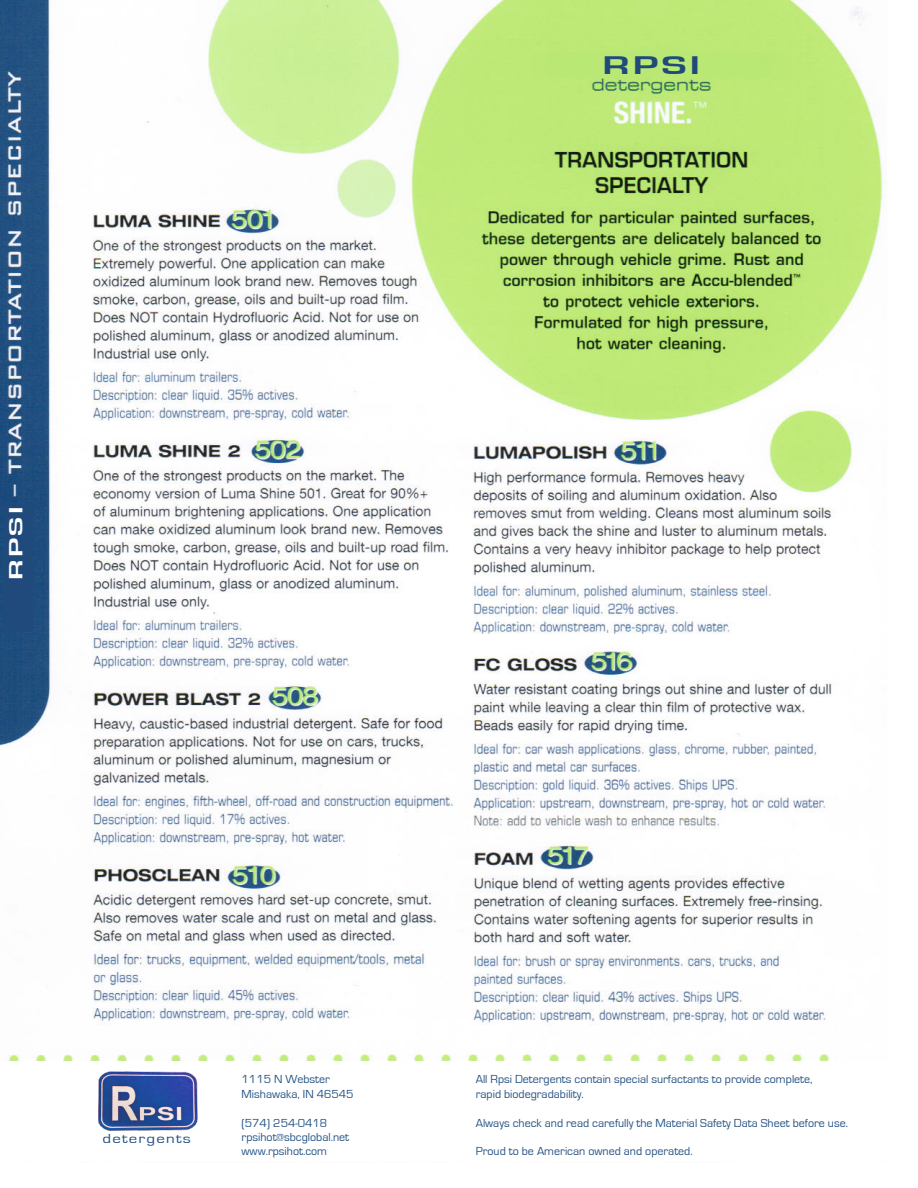
<style>
.page{position:relative;width:918px;height:1188px;background:#fff}
.page>*{position:absolute;margin:0;border:0;box-sizing:border-box;transform-origin:0 0}
.t1{font:700 26.4px "Eurostile";color:#204a7c;scale:1.59 1}
.t2{font:700 19.8px "Eurostile";color:#fff;scale:1.59 1}
.t3{font:13.5px "Eurostile";letter-spacing:.075em;color:#225082;scale:1.25 1}
.t4{font:12px/14.4px "Eurostile";color:#255182}
.t5{font:12px/14.4px "Eurostile";color:#245284}
</style>
<div class="page">
<img style="left:0;top:0;width:883px;height:1061px">
<img style="left:98px;top:1071px;width:100px;height:60px">
<div style="left:529px;top:52px;width:264px;height:26px;background:#b9e874"></div>
<div style="left:3px;top:506px;width:30px;height:126px;background:#204a7c"></div>
<p class="t2" style="left:5px;top:580px;width:48px;rotate:-90deg">RPSI</p>
<p class="t1" style="left:603px;top:51px;width:63px">RPSI</p>
<p class="t3" style="left:103px;top:1132px;width:72px">detergents</p>
<p class="t5" style="left:242px;top:1072px;width:90px">1115 N Webster</p>
<p class="t5" style="left:242px;top:1087px;width:113px">Mishawaka, IN 46545</p>
<p class="t5" style="left:242px;top:1116px;width:109px">(574) 254-0418 rpsihot@sbcglobal.net www.rpsihot.com</p>
<p class="t4" style="left:476px;top:1072px;width:338px">All Rpsi Detergents contain special surfactants to provide complete, rapid biodegradability.</p>
<p class="t4" style="left:476px;top:1116px;width:374px">Always check and read carefully the Material Safety Data Sheet before use.</p>
<p class="t4" style="left:476px;top:1144px;width:219px">Proud to be American owned and operated.</p>
</div>
